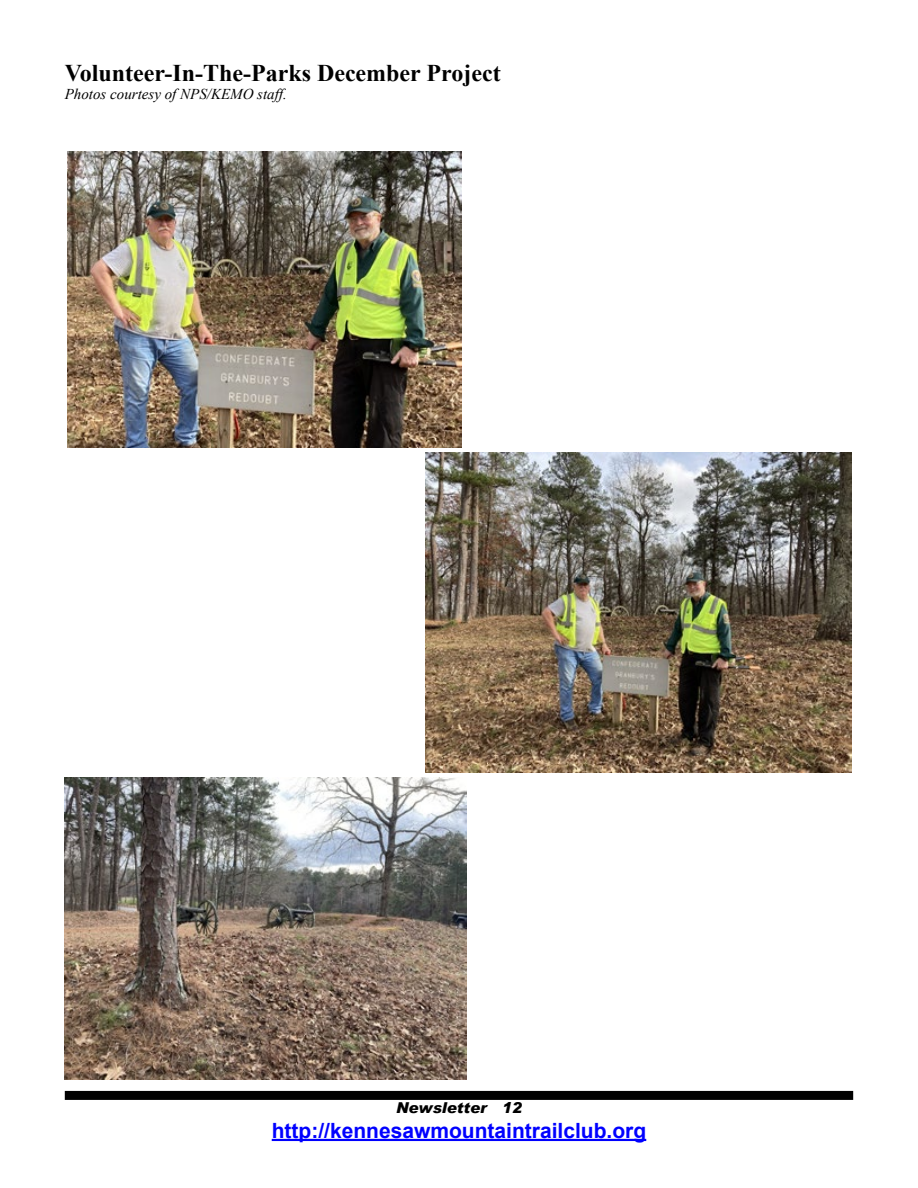
<style>
.page{position:relative;width:918px;height:1188px;background:#fff}
.page>*{position:absolute;margin:0;border:0;box-sizing:border-box;transform-origin:0 0}
.t1{font:700 24px "Times New Roman";color:#000}
.t2{font:700 21px "Arial";color:#00f}
.t3{font:italic 15px "Times New Roman";color:#000}
.t4{font:italic 900 15px "Arial";color:#000}
</style>
<div class="page">
<div style="left:65px;top:1091px;width:788px;height:9px;background:#000"></div>
<hr style="left:272px;top:1139px;width:374px;height:2px;background:#00f">
<img style="left:67px;top:151px;width:395px;height:296px">
<img style="left:426px;top:453px;width:426px;height:319px">
<img style="left:65px;top:778px;width:401px;height:301px">
<p class="t1" style="left:65px;top:56px;width:437px">Volunteer-In-The-Parks December Project</p>
<p class="t3" style="left:65px;top:84px;width:225px">Photos courtesy of NPS/KEMO staff.</p>
<p class="t4" style="left:396px;top:1098px;width:127px">Newsletter 12</p>
<p class="t2" style="left:272px;top:1116px;width:376px">http://kennesawmountaintrailclub.org</p>
</div>
